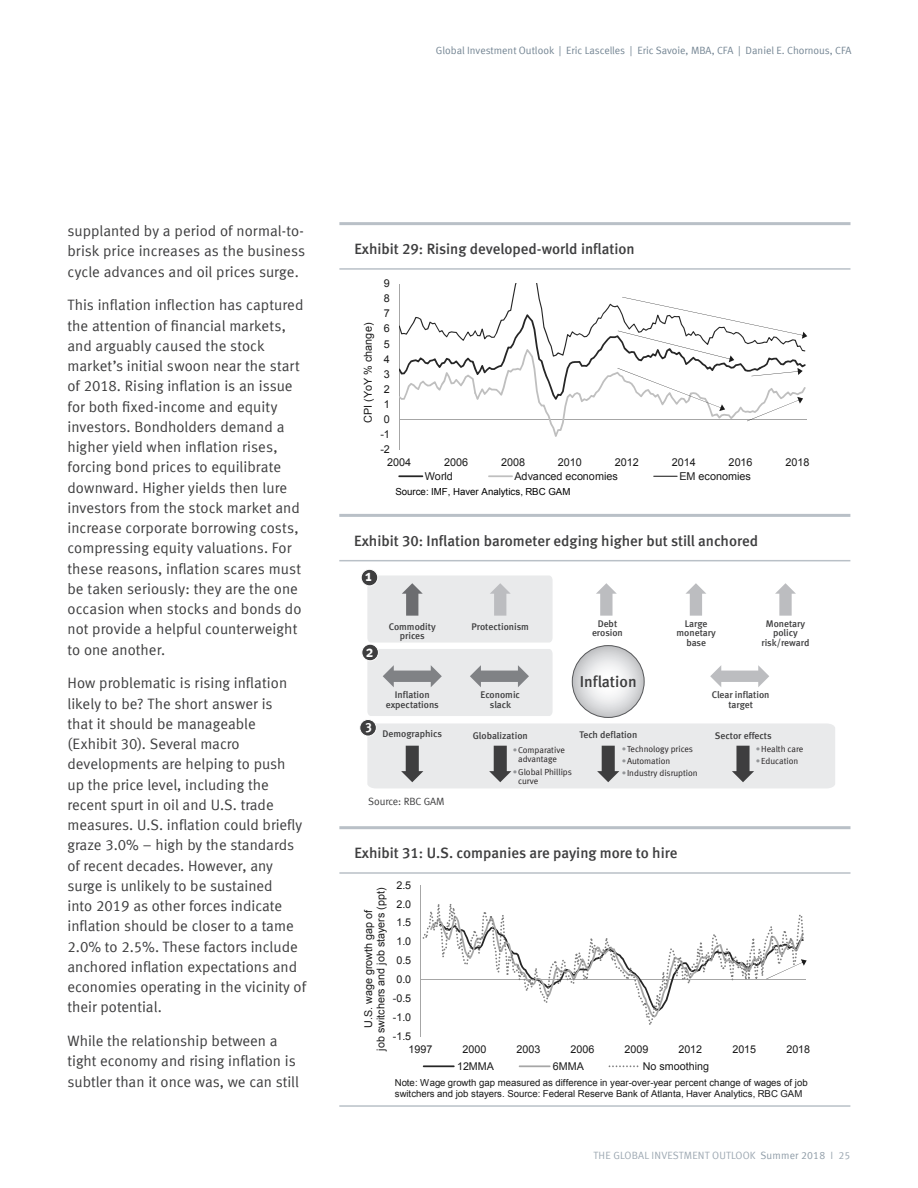
<style>
.page{position:relative;width:918px;height:1188px;background:#fff}
.page>*{position:absolute;margin:0;border:0;box-sizing:border-box;transform-origin:0 0}
.t1{font:15.75px "Meta Medium LF";color:#3e3e3f}
.t2{font:700 15.75px "Meta Cond";color:#fff}
.t3{font:15.75px "Meta Bold Caps";color:#fff}
.Copy{font:15px/20.2px "Meta Normal LF";color:#3e3e3f}
.Chart_header{font:15px "Meta Medium LF";color:#3e3e3f}
.t4{font:700 14.1px "Meta Cond";color:#fff}
.t5{font:10.8px/12.5px "Arial";letter-spacing:.005em;color:#1a1a1a;text-align:center}
._2nd_page_header{font:10.5px "Meta Normal LF";color:#748593}
.t6{font:10.5px "Meta Normal LF";letter-spacing:.015em;color:#9da8b2}
.Subtitle{font:10.5px "Meta Normal LF";letter-spacing:-.01em;color:#3e3e3f}
.t7{font:9.6px/9.6px "Meta Medium LF";color:#3e3e3f;text-align:center}
.t8{font:9.6px/10.9px "Arial";color:#1a1a1a}
.t9{font:9.6px "Arial";color:#000}
.t10{font:8.85px/9.6px "Meta Normal LF";color:#231f20;text-align:center}
.s1{color:#939598}
.s2{color:#8f9ca7}
</style>
<div class="page">
<hr style="left:339px;top:222px;width:511px;height:3px;background:#b9c0c7">
<hr style="left:339px;top:268px;width:511px;height:2px;background:#b9c0c7">
<hr style="left:399px;top:284px;width:1px;height:166px;background:#a6a6a6">
<hr style="left:398px;top:475px;width:25px;height:2px;background:#262626">
<hr style="left:488px;top:475px;width:25px;height:2px;background:#bfbfbf">
<svg style="left:653px;top:476px;width:25px;height:1px"></svg>
<svg style="left:399px;top:284px;width:408px;height:153px"></svg>
<hr style="left:339px;top:514px;width:511px;height:3px;background:#b9c0c7">
<hr style="left:339px;top:560px;width:511px;height:1px;background:#b9c0c7">
<div style="left:600px;top:592px;width:13px;height:24px;background:#bcbdc0"></div>
<svg style="left:596px;top:583px;width:21px;height:11px"></svg>
<div style="left:690px;top:592px;width:12px;height:24px;background:#bcbdc0"></div>
<svg style="left:686px;top:583px;width:20px;height:11px"></svg>
<div style="left:779px;top:592px;width:13px;height:24px;background:#bcbdc0"></div>
<svg style="left:775px;top:583px;width:21px;height:11px"></svg>
<svg style="left:367px;top:649px;width:186px;height:67px;background:#dddee0"></svg>
<svg style="left:572px;top:646px;width:72px;height:71px"></svg>
<div style="left:572px;top:645px;width:72px;height:73px;border:1px solid #57585a;border-radius:50%"></div>
<div style="left:720px;top:671px;width:40px;height:11px;background:#bcbdc0"></div>
<svg style="left:710px;top:666px;width:11px;height:21px"></svg>
<svg style="left:758px;top:665px;width:11px;height:22px"></svg>
<svg style="left:367px;top:723px;width:468px;height:65px;background:#dfe0e1"></svg>
<div style="left:360px;top:719px;width:16px;height:17px;background:#3e3e3f;border-radius:50%"></div>
<div style="left:359px;top:719px;width:18px;height:18px;border:1px solid #fff;border-radius:50%"></div>
<svg style="left:367px;top:575px;width:186px;height:68px;background:#e4e5e6"></svg>
<div style="left:362px;top:644px;width:16px;height:17px;background:#3e3e3f;border-radius:50%"></div>
<div style="left:361px;top:644px;width:18px;height:17px;border:1px solid #fff;border-radius:50%"></div>
<div style="left:361px;top:569px;width:17px;height:17px;background:#3e3e3f;border-radius:50%"></div>
<div style="left:361px;top:569px;width:17px;height:17px;border:1px solid #fff;border-radius:50%"></div>
<hr style="left:339px;top:1105px;width:511px;height:2px;background:#b9c0c7">
<hr style="left:339px;top:826px;width:511px;height:3px;background:#b9c0c7">
<hr style="left:339px;top:872px;width:511px;height:2px;background:#b9c0c7">
<hr style="left:420px;top:885px;width:1px;height:151px;background:#a6a6a6">
<hr style="left:421px;top:979px;width:385px;height:1px;background:#a6a6a6">
<hr style="left:423px;top:1065px;width:32px;height:2px;background:#262626">
<hr style="left:519px;top:1065px;width:32px;height:2px;background:#a6a6a6">
<svg style="left:609px;top:1065px;width:29px;height:2px"></svg>
<svg style="left:423px;top:904px;width:384px;height:121px"></svg>
<p class="_2nd_page_header" style="left:436px;top:44px;width:417px">Global Investment Outlook | Eric Lascelles | Eric Savoie, MBA, CFA | Daniel E. Chornous, CFA</p>
<p class="Copy" style="left:68px;top:221px;width:239px;text-align:justify">supplanted by a period of normal-to&shy;brisk price increases as the business cycle advances and oil prices surge.</p>
<p class="Copy" style="left:68px;top:295px;width:238px">This inflation inflection has captured the attention of financial markets, and arguably caused the stock market’s initial swoon near the start of 2018. Rising inflation is an issue for both fixed-income and equity investors. Bondholders demand a higher yield when inflation rises, forcing bond prices to equilibrate downward. Higher yields then lure investors from the stock market and increase corporate borrowing costs, compressing equity valuations. For these reasons, inflation scares must be taken seriously: they are the one occasion when stocks and bonds do not provide a helpful counterweight to one another.</p>
<p class="Copy" style="left:68px;top:673px;width:240px">How problematic is rising inflation likely to be? The short answer is<br>that it should be manageable (Exhibit 30). Several macro developments are helping to push<br>up the price level, including the recent spurt in oil and U.S. trade measures. U.S. inflation could briefly graze 3.0% – high by the standards of recent decades. However, any surge is unlikely to be sustained<br>into 2019 as other forces indicate inflation should be closer to a tame 2.0% to 2.5%. These factors include anchored inflation expectations and economies operating in the vicinity of their potential.</p>
<p class="Copy" style="left:68px;top:1031px;width:233px">While the relationship between a tight economy and rising inflation is subtler than it once was, we can still</p>
<p class="Chart_header" style="left:354px;top:240px;width:282px">Exhibit 29: Rising developed-world inflation</p>
<p class="t5" style="left:384px;top:277px;width:8px">9</p>
<p class="t5" style="left:384px;top:292px;width:8px">8</p>
<p class="t5" style="left:362px;top:423px;width:102px;rotate:-90deg">CPI (YoY % change)</p>
<p class="t5" style="left:384px;top:308px;width:8px">7</p>
<p class="t5" style="left:384px;top:323px;width:8px">6</p>
<p class="t5" style="left:384px;top:338px;width:8px">5</p>
<p class="t5" style="left:384px;top:353px;width:8px">4</p>
<p class="t5" style="left:384px;top:368px;width:8px">3</p>
<p class="t5" style="left:384px;top:383px;width:8px">2</p>
<p class="t5" style="left:384px;top:398px;width:8px">1</p>
<p class="t5" style="left:384px;top:413px;width:8px">0</p>
<p class="t5" style="left:380px;top:428px;width:11px">-1</p>
<p class="t5" style="left:380px;top:443px;width:11px">-2</p>
<p class="t5" style="left:387px;top:456px;width:26px">2004</p>
<p class="t5" style="left:444px;top:456px;width:26px">2006</p>
<p class="t5" style="left:501px;top:456px;width:26px">2008</p>
<p class="t5" style="left:558px;top:456px;width:26px">2010</p>
<p class="t5" style="left:615px;top:456px;width:26px">2012</p>
<p class="t5" style="left:672px;top:456px;width:25px">2014</p>
<p class="t5" style="left:729px;top:456px;width:25px">2016</p>
<p class="t5" style="left:786px;top:456px;width:25px">2018</p>
<p class="t5" style="left:425px;top:470px;width:30px">World</p>
<p class="t5" style="left:514px;top:470px;width:105px">Advanced economies</p>
<p class="t5" style="left:679px;top:470px;width:73px">EM economies</p>
<p class="t9" style="left:395px;top:485px;width:177px">Source: IMF, Haver Analytics, RBC GAM</p>
<p class="Chart_header" style="left:354px;top:532px;width:405px">Exhibit 30: Inflation barometer edging higher but still anchored</p>
<p class="t3" style="left:365px;top:566px;width:8px">1</p>
<p class="t2" style="left:366px;top:642px;width:9px">2</p>
<p class="t4" style="left:366px;top:717px;width:8px">3</p>
<p class="t7" style="left:389px;top:621px;width:48px">Commodity prices</p>
<p class="t7" style="left:472px;top:621px;width:59px">Protectionism</p>
<p class="t7" style="left:592px;top:618px;width:32px">Debt erosion</p>
<p class="t7" style="left:677px;top:618px;width:41px">Large monetary base</p>
<p class="t7" style="left:761px;top:618px;width:50px">Monetary policy risk/reward</p>
<p class="t1" style="left:580px;top:672px;width:58px">Inflation</p>
<p class="t7" style="left:386px;top:690px;width:55px">Inflation expectations</p>
<p class="t7" style="left:481px;top:690px;width:41px">Economic slack</p>
<p class="t7" style="left:712px;top:690px;width:59px">Clear inflation target</p>
<p class="t7" style="left:473px;top:731px;width:57px">Globalization</p>
<p class="t7" style="left:383px;top:729px;width:61px">Demographics</p>
<p class="t7" style="left:579px;top:730px;width:59px">Tech deflation</p>
<p class="t7" style="left:715px;top:731px;width:58px">Sector effects</p>
<p class="t10" style="left:513px;top:745px;width:53px"><span class="s1">•</span>Comparative advantage</p>
<p class="t10" style="left:518px;top:767px;width:55px;text-align:left;text-indent:-5px"><span class="s1">•</span> Global Phillips curve</p>
<p class="t10" style="left:622px;top:744px;width:73px"><span class="s1">•</span>Technology prices</p>
<p class="t10" style="left:622px;top:756px;width:50px"><span class="s1">•</span>Automation</p>
<p class="t10" style="left:622px;top:768px;width:77px"><span class="s1">•</span>Industry disruption</p>
<p class="t10" style="left:756px;top:744px;width:49px"><span class="s1">•</span>Health care</p>
<p class="t10" style="left:756px;top:756px;width:44px"><span class="s1">•</span>Education</p>
<p class="Subtitle" style="left:368px;top:795px;width:78px">Source: RBC GAM</p>
<p class="Chart_header" style="left:354px;top:844px;width:325px">Exhibit 31: U.S. companies are paying more to hire</p>
<p class="t5" style="left:396px;top:879px;width:16px">2.5</p>
<p class="t5" style="left:362px;top:1051px;width:164px;rotate:-90deg">U.S. wage growth gap of<br>job switchers and job stayers (ppt)</p>
<p class="t5" style="left:396px;top:898px;width:16px">2.0</p>
<p class="t5" style="left:396px;top:917px;width:16px">1.5</p>
<p class="t5" style="left:396px;top:935px;width:16px">1.0</p>
<p class="t5" style="left:396px;top:954px;width:16px">0.5</p>
<p class="t5" style="left:396px;top:973px;width:16px">0.0</p>
<p class="t5" style="left:393px;top:992px;width:20px">-0.5</p>
<p class="t5" style="left:393px;top:1011px;width:20px">-1.0</p>
<p class="t5" style="left:393px;top:1030px;width:20px">-1.5</p>
<p class="t5" style="left:409px;top:1043px;width:25px">1997</p>
<p class="t5" style="left:463px;top:1043px;width:25px">2000</p>
<p class="t5" style="left:517px;top:1043px;width:25px">2003</p>
<p class="t5" style="left:570px;top:1043px;width:25px">2006</p>
<p class="t5" style="left:624px;top:1043px;width:25px">2009</p>
<p class="t5" style="left:678px;top:1043px;width:25px">2012</p>
<p class="t5" style="left:732px;top:1043px;width:25px">2015</p>
<p class="t5" style="left:786px;top:1043px;width:25px">2018</p>
<p class="t5" style="left:457px;top:1060px;width:39px">12MMA</p>
<p class="t5" style="left:553px;top:1060px;width:32px">6MMA</p>
<p class="t5" style="left:643px;top:1060px;width:68px">No smoothing</p>
<p class="t8" style="left:395px;top:1077px;width:414px">Note: Wage growth gap measured as difference in year-over-year percent change of wages of job switchers and job stayers. Source: Federal Reserve Bank of Atlanta, Haver Analytics, RBC GAM</p>
<p class="t6" style="left:594px;top:1149px;width:258px">THE GLOBAL INVESTMENT OUTLOOK <span class="s2">Summer 2018</span> I 25</p>
</div>
